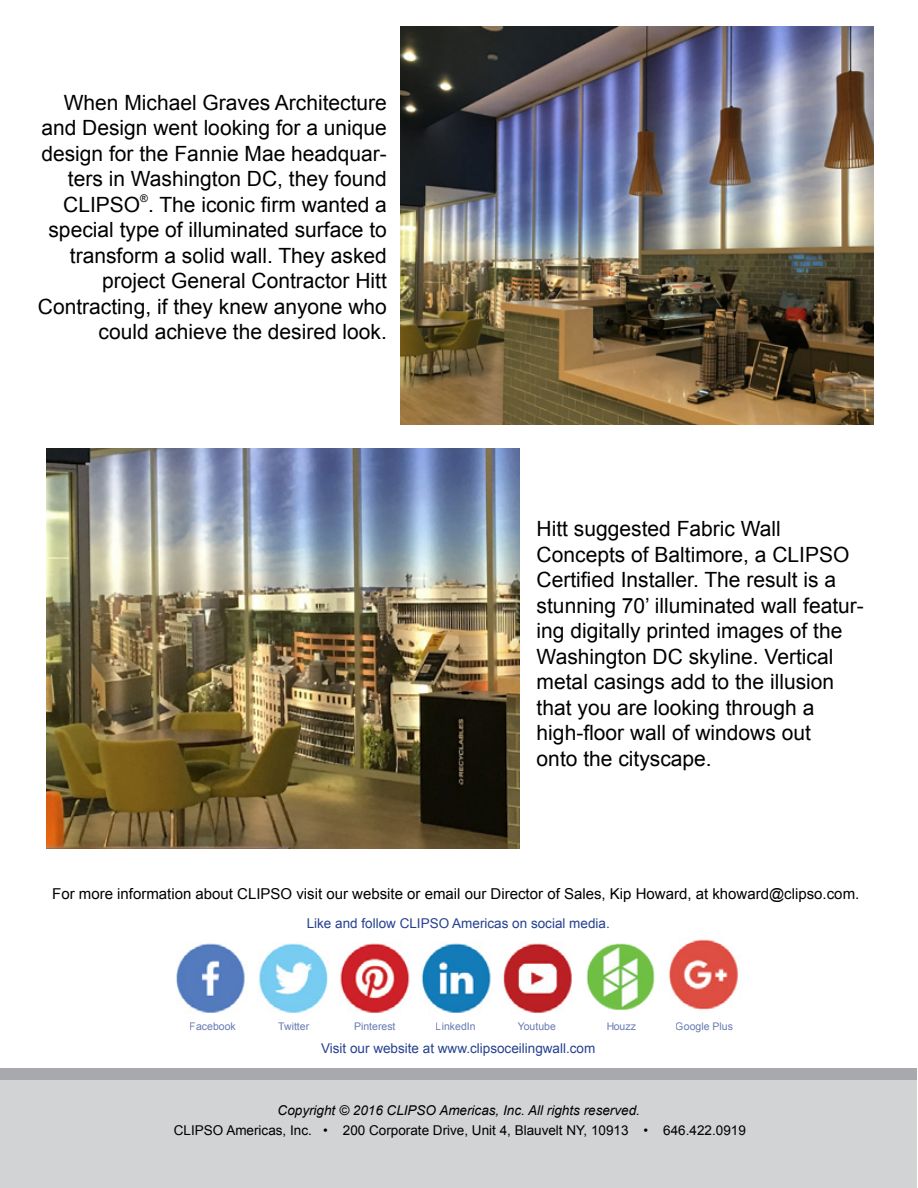
<style>
.page{position:relative;width:918px;height:1188px;background:#fff}
.page>*{position:absolute;margin:0;border:0;box-sizing:border-box;transform-origin:0 0}
.t1{font:21px/25.5px "Arial";color:#000;text-align:right}
.t2{font:15px "Arial";color:#000}
.t3{font:13.5px "Arial";color:#25408f}
.t4{font:13.5px "Arial";color:#000}
.t5{font:italic 13.5px "Arial";color:#000}
.t6{font:10.5px "Arial";color:#25408f}
</style>
<div class="page">
<img style="left:176px;top:943px;width:396px;height:70px">
<div style="left:0;top:1080px;width:916px;height:108px;background:#d1d3d4"></div>
<div style="left:1px;top:1068px;width:916px;height:12px;background:#a7a9ac"></div>
<img style="left:586px;top:943px;width:69px;height:67px">
<img style="left:668px;top:939px;width:71px;height:71px">
<img style="left:47px;top:448px;width:473px;height:401px">
<img style="left:400px;top:27px;width:474px;height:397px">
<p class="t1" style="left:38px;top:90px;width:351px">When Michael Graves Architecture and Design went looking for a unique design for the Fannie Mae headquar&shy;ters in Washington DC, they found CLIPSO<sup>®</sup>. The iconic firm wanted a special type of illuminated surface to transform a solid wall. They asked project General Contractor Hitt Contracting, if they knew anyone who could achieve the desired look.</p>
<p class="t1" style="left:537px;top:517px;width:329px;text-align:left">Hitt suggested Fabric Wall<br>Concepts of Baltimore, a CLIPSO<br>Certified Installer. The result is a stunning 70’ illuminated wall featur&shy;ing digitally printed images of the<br>Washington DC skyline. Vertical metal casings add to the illusion that you are looking through a high-floor wall of windows out<br>onto the cityscape.</p>
<p class="t2" style="left:52px;top:884px;width:809px">For more information about CLIPSO visit our website or email our Director of Sales, Kip Howard, at khoward@clipso.com.</p>
<p class="t3" style="left:307px;top:914px;width:305px">Like and follow CLIPSO Americas on social media.</p>
<p class="t6" style="left:190px;top:1020px;width:48px">Facebook</p>
<p class="t6" style="left:278px;top:1020px;width:32px">Twitter</p>
<p class="t6" style="left:354px;top:1020px;width:43px">Pinterest</p>
<p class="t6" style="left:436px;top:1020px;width:41px">LinkedIn</p>
<p class="t6" style="left:518px;top:1020px;width:40px">Youtube</p>
<p class="t3" style="left:321px;top:1039px;width:276px">Visit our website at www.clipsoceilingwall.com</p>
<p class="t6" style="left:606px;top:1020px;width:31px">Houzz</p>
<p class="t6" style="left:676px;top:1020px;width:59px">Google Plus</p>
<p class="t5" style="left:278px;top:1101px;width:364px">Copyright © 2016 CLIPSO Americas, Inc. All rights reserved.</p>
<p class="t4" style="left:174px;top:1121px;width:573px">CLIPSO Americas, Inc. • 200 Corporate Drive, Unit 4, Blauvelt NY, 10913 • 646.422.0919</p>
</div>
